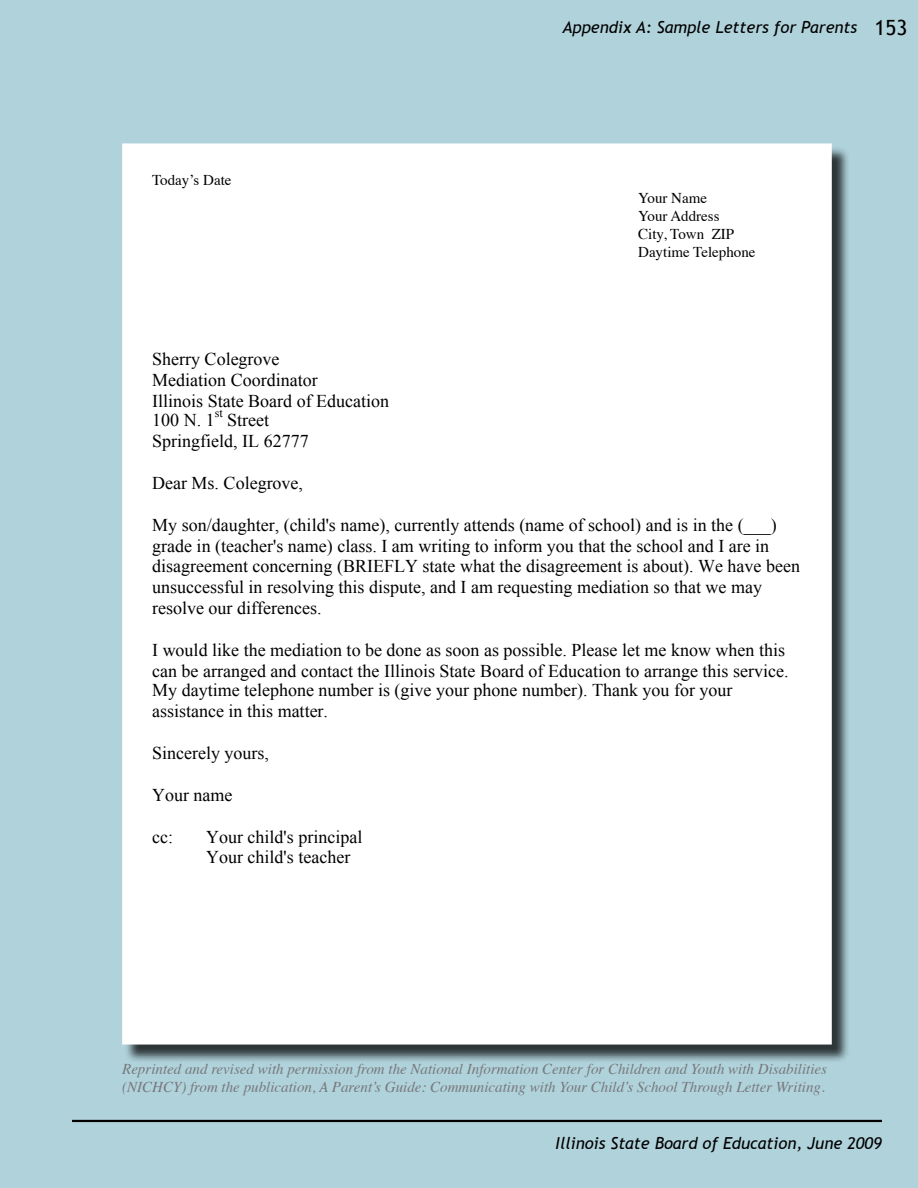
<style>
.page{position:relative;width:918px;height:1188px;background:#b0d2db}
.page>*{position:absolute;margin:0;border:0;box-sizing:border-box;transform-origin:0 0}
.t1{font:18px/20.5px "Times New Roman";color:#000}
.t2{font:italic 16.5px "Trebuchet MS";color:#000}
.t3{font:italic 15px/18px "Times";color:#77787b}
.t4{font:15px "Times";color:#000}
.t5{font:12px "Times New Roman";color:#000}
.s1{font-style:normal;font-size:21px}
</style>
<div class="page">
<div style="left:124px;top:146px;width:727px;height:917px;background:#000;opacity:.75"></div>
<div style="left:124px;top:145px;width:706px;height:898px;background:#fff"></div>
<div style="left:122px;top:143px;width:710px;height:902px;border:3px solid #fff"></div>
<hr style="left:72px;top:1120px;width:810px;height:2px;background:#000">
<p class="t4" style="left:152px;top:166px;width:81px">Today’s Date</p>
<p class="t2" style="left:563px;top:17px;width:346px">Appendix A: Sample Letters for Parents <span class="s1">153</span></p>
<p class="t4" style="left:638px;top:184px;width:70px">Your Name</p>
<p class="t4" style="left:638px;top:202px;width:83px">Your Address</p>
<p class="t4" style="left:638px;top:220px;width:98px">City, Town ZIP</p>
<p class="t4" style="left:638px;top:238px;width:119px">Daytime Telephone</p>
<p class="t1" style="left:152px;top:350px;width:238px">Sherry Colegrove<br>Mediation Coordinator<br>Illinois State Board of Education<br>100 N. 1</p>
<p class="t5" style="left:215px;top:409px;width:10px">st</p>
<p class="t1" style="left:152px;top:411px;width:158px;line-height:21px;text-indent:75px">Street<br>Springfield, IL 62777</p>
<p class="t1" style="left:152px;top:475px;width:152px">Dear Ms. Colegrove,</p>
<p class="t1" style="left:152px;top:517px;width:649px">My son/daughter, (child's name), currently attends (name of school) and is in the (___) grade in (teacher's name) class. I am writing to inform you that the school and I are in disagreement concerning (BRIEFLY state what the disagreement is about). We have been unsuccessful in resolving this dispute, and I am requesting mediation so that we may resolve our differences.</p>
<p class="t1" style="left:152px;top:641px;width:638px">I would like the mediation to be done as soon as possible. Please let me know when this can be arranged and contact the Illinois State Board of Education to arrange this service.<br>My daytime telephone number is (give your phone number). Thank you for your assistance in this matter.</p>
<p class="t1" style="left:152px;top:745px;width:118px">Sincerely yours,</p>
<p class="t1" style="left:152px;top:787px;width:82px">Your name</p>
<p class="t1" style="left:152px;top:829px;width:22px">cc:</p>
<p class="t1" style="left:206px;top:829px;width:158px;line-height:19.5px">Your child's principal<br>Your child's teacher</p>
<p class="t3" style="left:122px;top:1059px;width:706px">Reprinted and revised with permission from the National Information Center for Children and Youth with Disabilities (NICHCY) from the publication, A Parent’s Guide: Communicating with Your Child’s School Through Letter Writing.</p>
<p class="t2" style="left:556px;top:1133px;width:328px">Illinois State Board of Education, June 2009</p>
</div>
